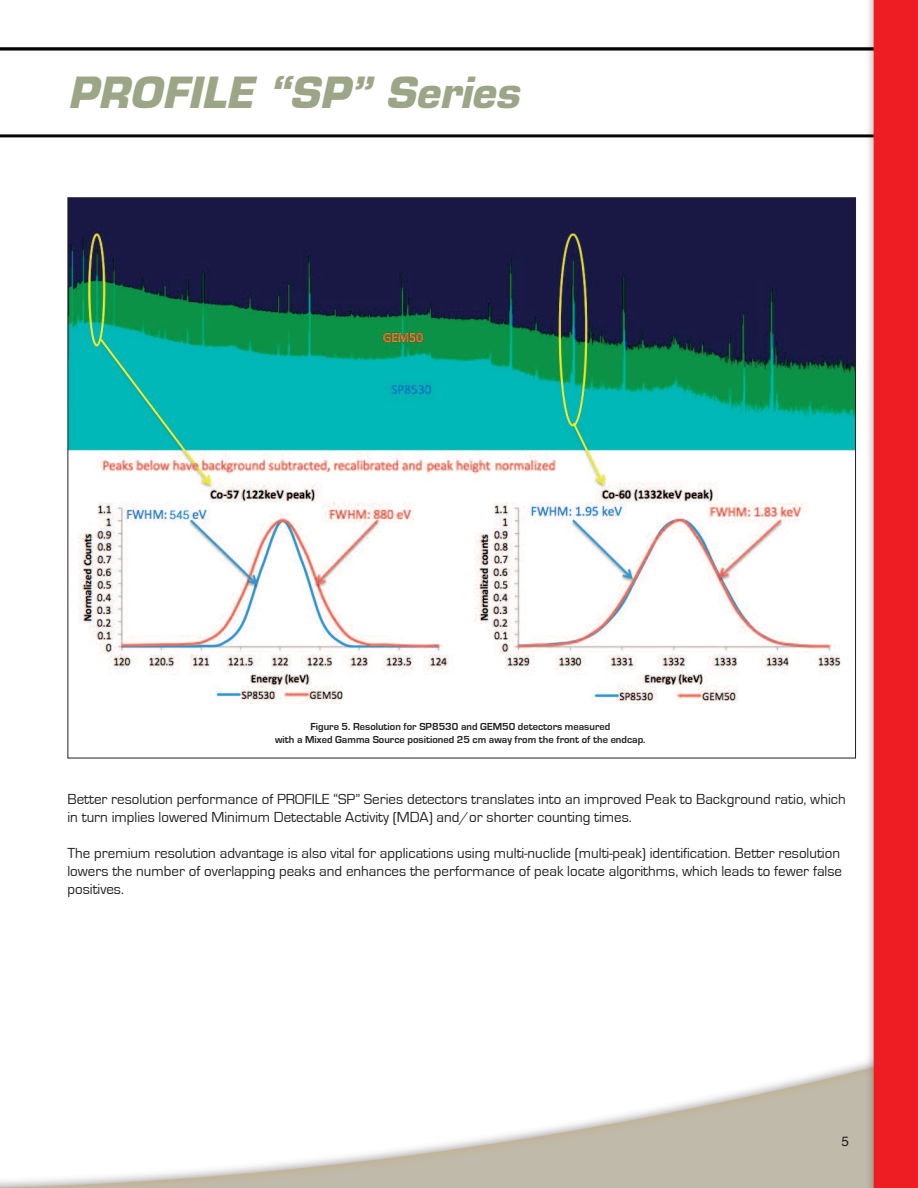
<style>
.page{position:relative;width:918px;height:1188px;background:#fff}
.page>*{position:absolute;margin:0;border:0;box-sizing:border-box;transform-origin:0 0}
.t1{font:italic 700 45px "EGG Eurostile";color:#9ca687}
.t2{font:15px/18px "Eurostile";color:#231f20}
.t3{font:13.5px "Helvetica";color:#231f20}
.t4{font:700 10.5px/12.6px "Eurostile";color:#231f20;text-align:center}
</style>
<div class="page">
<img style="left:0;top:0;width:918px;height:1188px">
<img style="left:70px;top:199px;width:784px;height:505px">
<h1 class="t1" style="left:68px;top:66px;width:453px">PROFILE “SP” Series</h1>
<p class="t4" style="left:275px;top:721px;width:372px">Figure 5. Resolution for SP8530 and GEM50 detectors measured<br>with a Mixed Gamma Source positioned 25 cm away from the front of the endcap.</p>
<p class="t2" style="left:68px;top:792px;width:780px">Better resolution performance of PROFILE “SP” Series detectors translates into an improved Peak to Background ratio, which in turn implies lowered Minimum Detectable Activity (MDA) and/or shorter counting times.</p>
<p class="t2" style="left:68px;top:846px;width:776px">The premium resolution advantage is also vital for applications using multi-nuclide (multi-peak) identification. Better resolution lowers the number of overlapping peaks and enhances the performance of peak locate algorithms, which leads to fewer false positives.</p>
<p class="t3" style="left:841px;top:1133px;width:9px">5</p>
</div>
